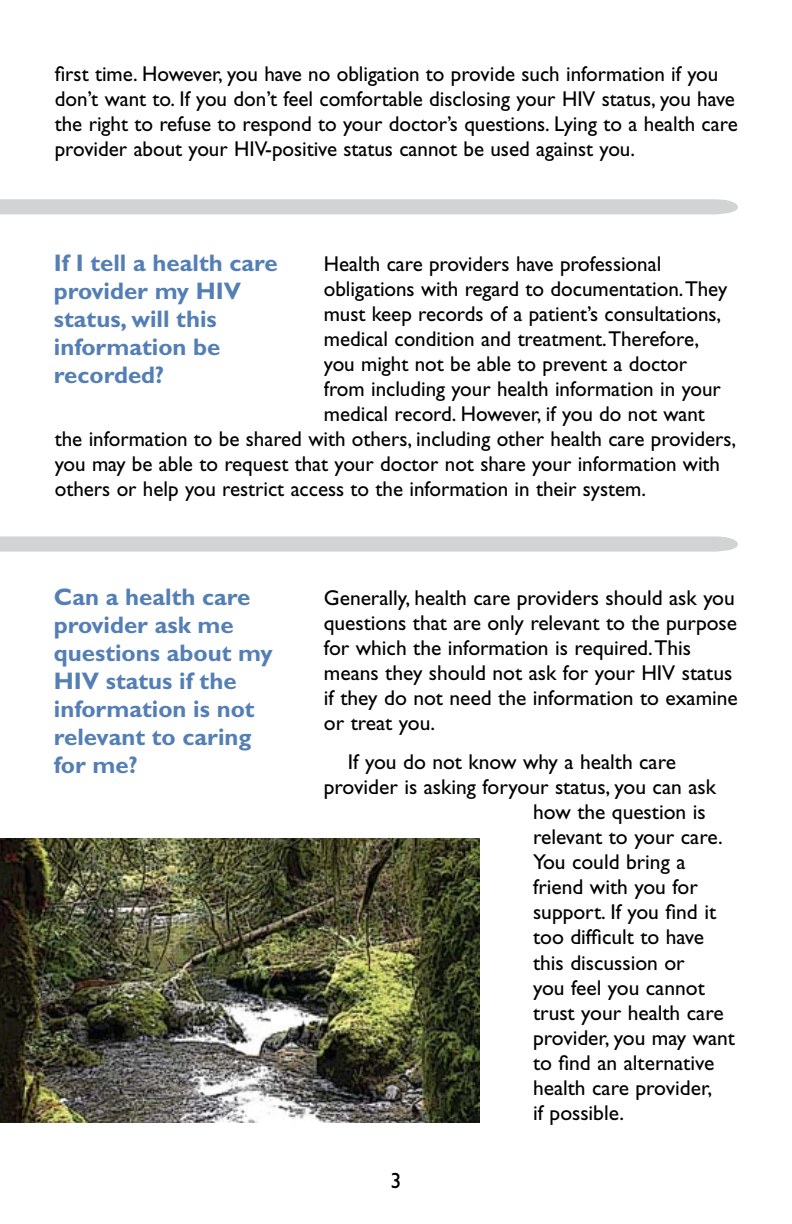
<style>
.page{position:relative;width:792px;height:1224px;background:#fff}
.page>*{position:absolute;margin:0;border:0;box-sizing:border-box;transform-origin:0 0}
.t1{font:700 24px/28px "Gill Sans";color:#547fb4}
.t2{font:22px "Gill Sans";color:#000}
.t3{font:21.6px/25px "Gill Sans";color:#000}
</style>
<div class="page">
<svg style="left:0;top:199px;width:738px;height:15px;background:#d2d4d5"></svg>
<svg style="left:0;top:536px;width:738px;height:16px;background:#d3d5d6"></svg>
<img style="left:0;top:839px;width:479px;height:284px">
<p class="t3" style="left:55px;top:61px;width:684px">first time. However, you have no obligation to provide such information if you don’t want to. If you don’t feel comfortable disclosing your HIV status, you have the right to refuse to respond to your doctor’s questions. Lying to a health care provider about your HIV-positive status cannot be used against you.</p>
<p class="t1" style="left:54px;top:249px;width:225px">If I tell a health care provider my HIV status, will this information be recorded?</p>
<p class="t3" style="left:324px;top:251px;width:339px">Health care providers have professional</p>
<p class="t3" style="left:324px;top:276px;width:405px">obligations with regard to documentation. They</p>
<p class="t3" style="left:324px;top:301px;width:399px">must keep records of a patient’s consultations,</p>
<p class="t3" style="left:324px;top:326px;width:377px">medical condition and treatment. Therefore,</p>
<p class="t3" style="left:324px;top:351px;width:365px">you might not be able to prevent a doctor</p>
<p class="t3" style="left:324px;top:376px;width:398px">from including your health information in your</p>
<p class="t3" style="left:324px;top:401px;width:383px">medical record. However, if you do not want</p>
<p class="t3" style="left:55px;top:426px;width:683px">the information to be shared with others, including other health care providers,</p>
<p class="t3" style="left:55px;top:451px;width:667px">you may be able to request that your doctor not share your information with</p>
<p class="t3" style="left:55px;top:476px;width:593px">others or help you restrict access to the information in their system.</p>
<p class="t1" style="left:54px;top:583px;width:220px">Can a health care provider ask me questions about my<br>HIV status if the information is not relevant to caring for me?</p>
<p class="t3" style="left:324px;top:585px;width:416px">Generally, health care providers should ask you questions that are only relevant to the purpose for which the information is required. This means they should not ask for your HIV status if they do not need the information to examine or treat you.</p>
<p class="t3" style="left:348px;top:750px;width:330px">If you do not know why a health care</p>
<p class="t3" style="left:324px;top:775px;width:394px">provider is asking foryour status, you can ask</p>
<p class="t3" style="left:533px;top:800px;width:174px">how the question is</p>
<p class="t3" style="left:533px;top:825px;width:191px">relevant to your care.</p>
<p class="t3" style="left:533px;top:850px;width:154px">You could bring a</p>
<p class="t3" style="left:533px;top:875px;width:166px">friend with you for</p>
<p class="t3" style="left:533px;top:900px;width:185px">support. If you find it</p>
<p class="t3" style="left:533px;top:925px;width:173px">too difficult to have</p>
<p class="t3" style="left:533px;top:950px;width:153px">this discussion or</p>
<p class="t3" style="left:533px;top:975px;width:173px">you feel you cannot</p>
<p class="t3" style="left:533px;top:1000px;width:192px">trust your health care</p>
<p class="t3" style="left:533px;top:1025px;width:203px">provider, you may want</p>
<p class="t3" style="left:533px;top:1050px;width:183px">to find an alternative</p>
<p class="t3" style="left:533px;top:1075px;width:180px">health care provider,</p>
<p class="t3" style="left:533px;top:1100px;width:92px">if possible.</p>
<p class="t2" style="left:390px;top:1168px;width:12px">3</p>
</div>
